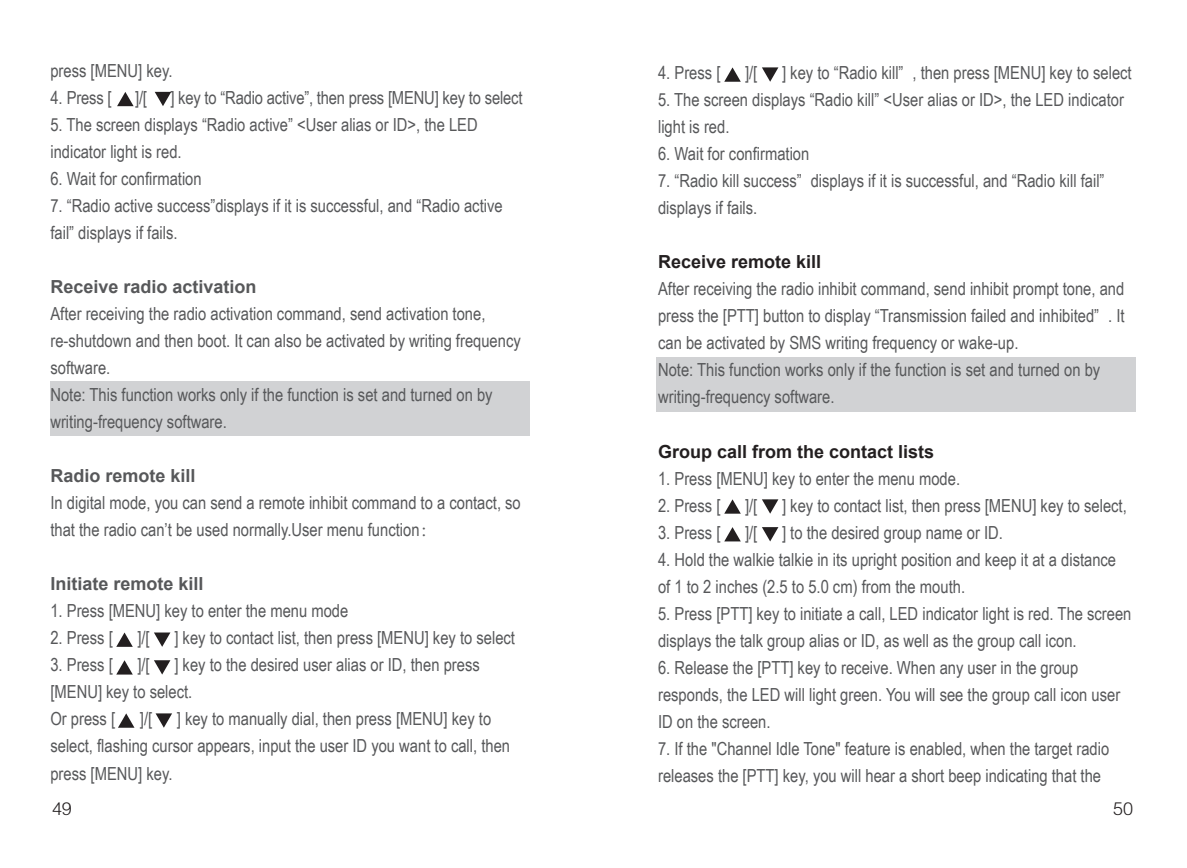
<style>
.page{position:relative;width:1187px;height:868px;background:#fff}
.page>*{position:absolute;margin:0;border:0;box-sizing:border-box;transform-origin:0 0}
.t1{font:18px/27px "Arial Narrow";color:#57585a}
.t2{font:700 18px "Arial";color:#57585a}
.t3{font:700 18px "Arial";color:#231f20}
.t4{font:18px "FZZDXJW GB1 0";color:#231f20}
.s1{font-family:"Adobe Song Std";font-weight:300}
</style>
<div class="page">
<div style="left:50px;top:381px;width:479px;height:54px;background:#d1d2d4"></div>
<div style="left:656px;top:357px;width:479px;height:55px;background:#d1d2d4"></div>
<svg style="left:117px;top:92px;width:17px;height:14px"></svg>
<svg style="left:155px;top:92px;width:16px;height:14px"></svg>
<svg style="left:724px;top:67px;width:16px;height:15px"></svg>
<svg style="left:762px;top:67px;width:16px;height:15px"></svg>
<svg style="left:724px;top:499px;width:16px;height:14px"></svg>
<svg style="left:762px;top:499px;width:16px;height:14px"></svg>
<svg style="left:724px;top:527px;width:16px;height:14px"></svg>
<svg style="left:762px;top:527px;width:16px;height:14px"></svg>
<svg style="left:116px;top:632px;width:17px;height:14px"></svg>
<svg style="left:154px;top:632px;width:16px;height:14px"></svg>
<svg style="left:116px;top:660px;width:17px;height:14px"></svg>
<svg style="left:154px;top:660px;width:16px;height:14px"></svg>
<svg style="left:118px;top:713px;width:16px;height:14px"></svg>
<svg style="left:155px;top:713px;width:17px;height:14px"></svg>
<p class="t1" style="left:50px;top:56px;width:123px">press [MENU] key.</p>
<p class="t1" style="left:50px;top:83px;width:63px">4. Press [</p>
<p class="t1" style="left:135px;top:83px;width:13px">]/[</p>
<p class="t1" style="left:170px;top:83px;width:353px">] key to “Radio active”, then press [MENU] key to select</p>
<p class="t1" style="left:50px;top:110px;width:429px">5. The screen displays “Radio active” &lt;User alias or ID&gt;, the LED indicator light is red.</p>
<p class="t1" style="left:50px;top:164px;width:153px">6. Wait for confirmation</p>
<p class="t1" style="left:50px;top:191px;width:453px">7. “Radio active success”displays if it is successful, and “Radio active fail” displays if fails.</p>
<p class="t2" style="left:50px;top:275px;width:208px">Receive radio activation</p>
<p class="t1" style="left:50px;top:299px;width:472px">After receiving the radio activation command, send activation tone, re-shutdown and then boot. It can also be activated by writing frequency software.<br>Note: This function works only if the function is set and turned on by writing-frequency software.</p>
<p class="t2" style="left:50px;top:464px;width:147px">Radio remote kill</p>
<p class="t1" style="left:50px;top:488px;width:472px">In digital mode, you can send a remote inhibit command to a contact, so that the radio can’t be used normally.User menu function<span class="s1">：</span></p>
<p class="t2" style="left:50px;top:572px;width:155px">Initiate remote kill</p>
<p class="t1" style="left:50px;top:596px;width:299px">1. Press [MENU] key to enter the menu mode</p>
<p class="t1" style="left:50px;top:623px;width:64px">2. Press [</p>
<p class="t1" style="left:137px;top:623px;width:14px">]/[</p>
<p class="t1" style="left:174px;top:623px;width:342px">] key to contact list, then press [MENU] key to select</p>
<p class="t1" style="left:50px;top:650px;width:64px">3. Press [</p>
<p class="t1" style="left:137px;top:650px;width:14px">]/[</p>
<p class="t1" style="left:50px;top:650px;width:431px;text-indent:124px">] key to the desired user alias or ID, then press [MENU] key to select.<br>Or press [</p>
<p class="t1" style="left:140px;top:704px;width:14px">]/[</p>
<p class="t1" style="left:50px;top:704px;width:461px;text-indent:126px">] key to manually dial, then press [MENU] key to select, flashing cursor appears, input the user ID you want to call, then press [MENU] key.</p>
<p class="t1" style="left:658px;top:59px;width:64px">4. Press [</p>
<p class="t1" style="left:745px;top:59px;width:14px">]/[</p>
<p class="t1" style="left:782px;top:59px;width:351px">] key to “Radio kill” , then press [MENU] key to select</p>
<p class="t1" style="left:658px;top:86px;width:467px">5. The screen displays “Radio kill” &lt;User alias or ID&gt;, the LED indicator light is red.</p>
<p class="t1" style="left:658px;top:140px;width:153px">6. Wait for confirmation</p>
<p class="t1" style="left:658px;top:167px;width:448px">7. “Radio kill success” displays if it is successful, and “Radio kill fail” displays if fails.</p>
<p class="t3" style="left:658px;top:250px;width:165px">Receive remote kill</p>
<p class="t1" style="left:658px;top:275px;width:468px">After receiving the radio inhibit command, send inhibit prompt tone, and press the [PTT] button to display “Transmission failed and inhibited” . It can be activated by SMS writing frequency or wake-up.<br>Note: This function works only if the function is set and turned on by writing-frequency software.</p>
<p class="t3" style="left:658px;top:439px;width:278px">Group call from the contact lists</p>
<p class="t1" style="left:658px;top:464px;width:303px">1. Press [MENU] key to enter the menu mode.</p>
<p class="t1" style="left:658px;top:491px;width:64px">2. Press [</p>
<p class="t1" style="left:745px;top:491px;width:14px">]/[</p>
<p class="t1" style="left:782px;top:491px;width:346px">] key to contact list, then press [MENU] key to select,</p>
<p class="t1" style="left:658px;top:518px;width:64px">3. Press [</p>
<p class="t1" style="left:745px;top:518px;width:14px">]/[</p>
<p class="t1" style="left:782px;top:518px;width:222px">] to the desired group name or ID.</p>
<p class="t1" style="left:658px;top:545px;width:459px">4. Hold the walkie talkie in its upright position and keep it at a distance of 1 to 2 inches (2.5 to 5.0 cm) from the mouth.</p>
<p class="t1" style="left:658px;top:599px;width:475px">5. Press [PTT] key to initiate a call, LED indicator light is red. The screen displays the talk group alias or ID, as well as the group call icon.</p>
<p class="t1" style="left:658px;top:653px;width:463px">6. Release the [PTT] key to receive. When any user in the group responds, the LED will light green. You will see the group call icon user<br>ID on the screen.</p>
<p class="t1" style="left:658px;top:734px;width:452px">7. If the "Channel Idle Tone" feature is enabled, when the target radio releases the [PTT] key, you will hear a short beep indicating that the</p>
<p class="t4" style="left:52px;top:798px;width:21px">49</p>
<p class="t4" style="left:1112px;top:798px;width:21px">50</p>
</div>
